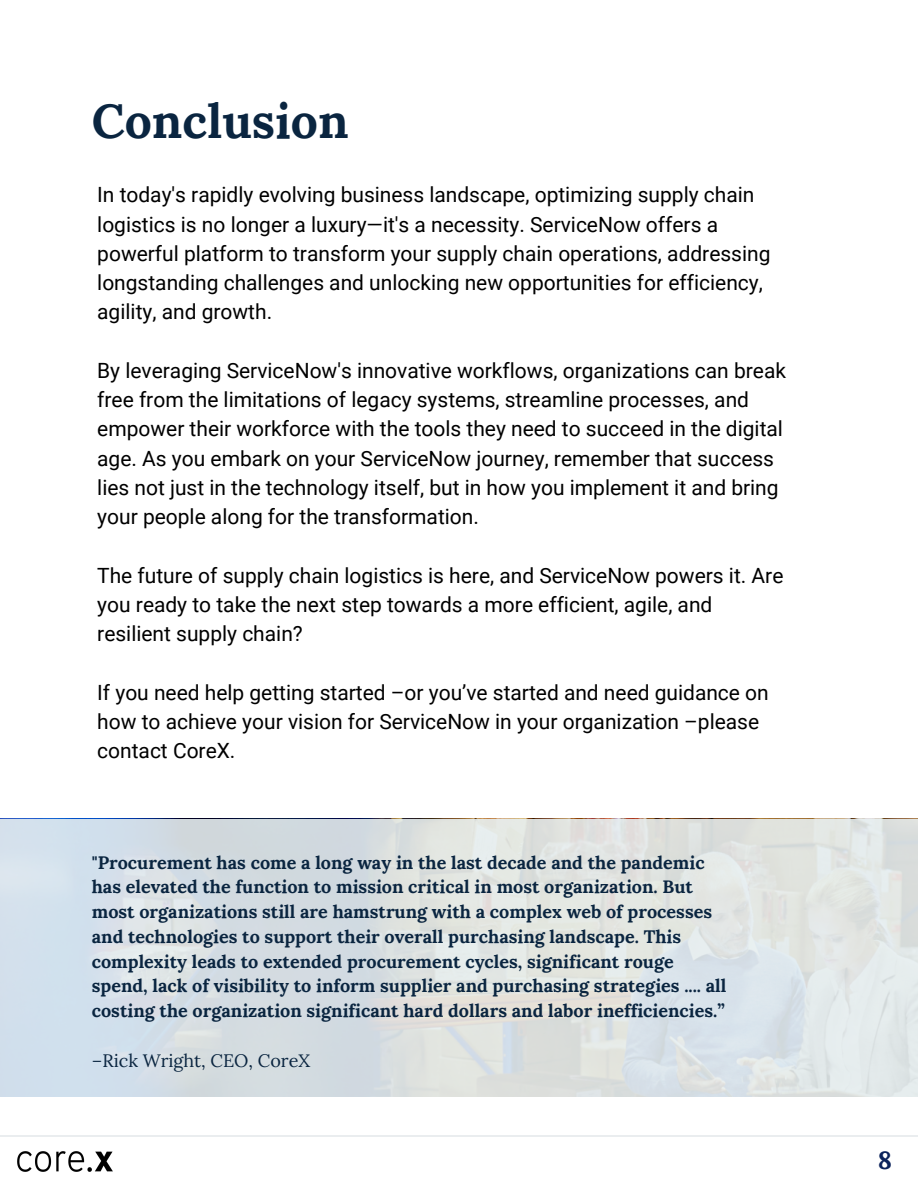
<style>
.page{position:relative;width:918px;height:1188px;background:#fff}
.page>*{position:absolute;margin:0;border:0;box-sizing:border-box;transform-origin:0 0}
.t1{font:700 48px "Lora";color:#0a2540}
.t2{font:700 24.75px "Lora";color:#0b225b}
.t3{font:21px/29.2px "Roboto";color:#000}
.t4{font:700 18px/24.8px "Lora";color:#0a2540}
.t5{font:18px "Lora";color:#0a2540}
</style>
<div class="page">
<hr style="left:0;top:1135px;width:918px;height:2px;background:#032c48">
<img style="left:17px;top:1151px;width:96px;height:20px">
<div style="left:0;top:819px;width:918px;height:277px;background:#dae0e2"></div>
<h2 class="t1" style="left:92px;top:89px;width:258px">Conclusion</h2>
<h2 class="t3" style="left:97px;top:180px;width:675px">In today's rapidly evolving business landscape, optimizing supply chain logistics is no longer a luxury—it's a necessity. ServiceNow offers a powerful platform to transform your supply chain operations, addressing longstanding challenges and unlocking new opportunities for efficiency, agility, and growth.</h2>
<h2 class="t3" style="left:97px;top:356px;width:690px">By leveraging ServiceNow's innovative workflows, organizations can break free from the limitations of legacy systems, streamline processes, and empower their workforce with the tools they need to succeed in the digital age. As you embark on your ServiceNow journey, remember that success lies not just in the technology itself, but in how you implement it and bring your people along for the transformation.</h2>
<p class="t3" style="left:97px;top:561px;width:688px">The future of supply chain logistics is here, and ServiceNow powers it. Are you ready to take the next step towards a more efficient, agile, and resilient supply chain?</p>
<h3 class="t3" style="left:97px;top:678px;width:673px">If you need help getting started –or you’ve started and need guidance on how to achieve your vision for ServiceNow in your organization –please contact CoreX.</h3>
<p class="t4" style="left:92px;top:850px;width:636px">"Procurement has come a long way in the last decade and the pandemic has elevated the function to mission critical in most organization. But most organizations still are hamstrung with a complex web of processes and technologies to support their overall purchasing landscape. This complexity leads to extended procurement cycles, significant rouge spend, lack of visibility to inform supplier and purchasing strategies .... all costing the organization significant hard dollars and labor inefficiencies.”</p>
<p class="t5" style="left:92px;top:1049px;width:220px">–Rick Wright, CEO, CoreX</p>
<p class="t2" style="left:878px;top:1144px;width:16px">8</p>
</div>
